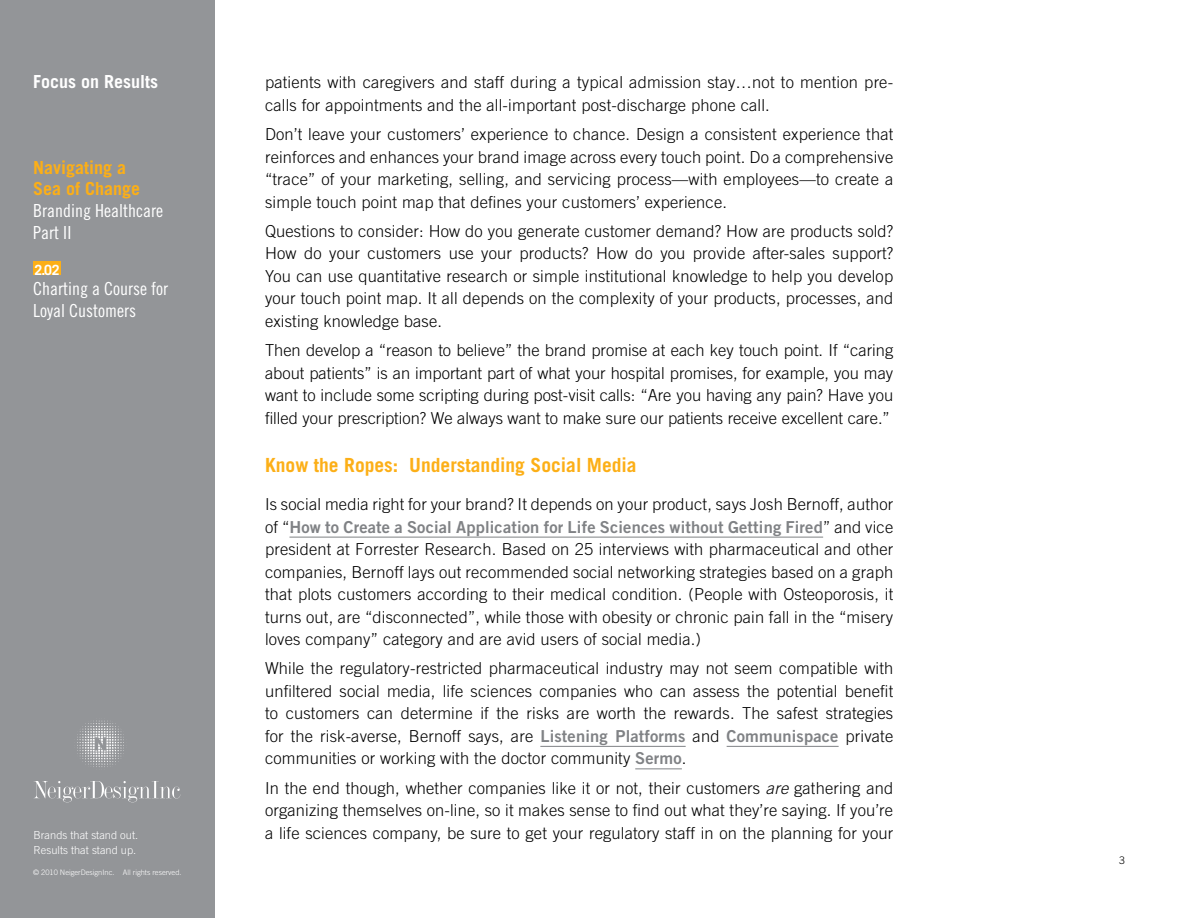
<style>
.page{position:relative;width:1188px;height:918px;background:#fff}
.page>*{position:absolute;margin:0;border:0;box-sizing:border-box;transform-origin:0 0}
.Subheads_Yellow{font:700 19.5px "Trade Gothic";color:#fcaf17}
.t1{font:18px/21.6px "Trade Gothic Cond Eighteen";color:#fff}
.t2{font:18px/21.6px "Trade Gothic LT Std Cn 18";color:#fff}
.t3{font:700 18px "Trade Gothic LT Std";color:#fff}
.Body-TradeGothic{font:300 16.5px/22.5px "Trade Gothic";letter-spacing:.01em;color:#000;text-align:justify}
.t4{font:700 14.1px "Trade Gothic LT Std";color:#fff}
.t5{font:300 11.1px/15px "Trade Gothic LT Std";color:#fff}
.t6{font:300 10.5px "Trade Gothic LT Std";color:#000}
.t7{font:300 7.5px "Trade Gothic LT Std";color:#fff}
.s1{font-family:"Trade Gothic";font-weight:700;color:#fcaf17}
.s2{font-family:"Trade Gothic Bold Two";font-weight:400;color:#808285}
.s3{font-style:italic}
</style>
<div class="page">
<hr style="left:290px;top:537px;width:533px;height:1px;background:#808285">
<hr style="left:540px;top:746px;width:146px;height:1px;background:#808285">
<hr style="left:727px;top:746px;width:112px;height:1px;background:#808285">
<hr style="left:635px;top:768px;width:47px;height:1px;background:#808285">
<div style="left:0;top:0;width:215px;height:918px;background:#939598"></div>
<img style="left:77px;top:720px;width:47px;height:47px">
<svg style="left:34px;top:781px;width:146px;height:21px"></svg>
<div style="left:33px;top:261px;width:28px;height:14px;background:#fcaf17"></div>
<p class="t3" style="left:33px;top:71px;width:126px">Focus on Results</p>
<p class="t1" style="left:33px;top:156px;width:131px"><span class="s1">Navigating a<br>Sea of Change<br></span>Branding Healthcare<br>Part II</p>
<p class="t4" style="left:35px;top:261px;width:27px">2.02</p>
<p class="t2" style="left:33px;top:278px;width:136px">Charting a Course for<br>Loyal Customers</p>
<p class="t5" style="left:34px;top:827px;width:106px">Brands that stand out.<br>Results that stand up.</p>
<p class="t7" style="left:33px;top:867px;width:150px">© 2010 NeigerDesignInc. All rights reserved.</p>
<p class="Body-TradeGothic" style="left:265px;top:71px;width:630px">patients with caregivers and staff during a typical admission stay…not to mention pre&shy;calls for appointments and the all-important post-discharge phone call.</p>
<p class="Body-TradeGothic" style="left:265px;top:123px;width:630px">Don’t leave your customers’ experience to chance. Design a consistent experience that reinforces and enhances your brand image across every touch point. Do a comprehensive “trace” of your marketing, selling, and servicing process—with employees—to create a simple touch point map that defines your customers’ experience.</p>
<p class="Body-TradeGothic" style="left:265px;top:220px;width:630px">Questions to consider: How do you generate customer demand? How are products sold?<br>How do your customers use your products? How do you provide after-sales support?<br>You can use quantitative research or simple institutional knowledge to help you develop your touch point map. It all depends on the complexity of your products, processes, and existing knowledge base.</p>
<p class="Body-TradeGothic" style="left:265px;top:339px;width:630px">Then develop a “reason to believe” the brand promise at each key touch point. If “caring about patients” is an important part of what your hospital promises, for example, you may want to include some scripting during post-visit calls: “Are you having any pain? Have you filled your prescription? We always want to make sure our patients receive excellent care.”</p>
<p class="Subheads_Yellow" style="left:265px;top:454px;width:373px">Know the Ropes: Understanding Social Media</p>
<p class="Body-TradeGothic" style="left:265px;top:493px;width:630px">Is social media right for your brand? It depends on your product, says Josh Bernoff, author of “<span class="s2">How to Create a Social Application for Life Sciences without Getting Fired</span>” and vice president at Forrester Research. Based on 25 interviews with pharmaceutical and other companies, Bernoff lays out recommended social networking strategies based on a graph that plots customers according to their medical condition. (People with Osteoporosis, it turns out, are “disconnected”, while those with obesity or chronic pain fall in the “misery loves company” category and are avid users of social media.)</p>
<p class="Body-TradeGothic" style="left:265px;top:657px;width:630px">While the regulatory-restricted pharmaceutical industry may not seem compatible with unfiltered social media, life sciences companies who can assess the potential benefit to customers can determine if the risks are worth the rewards. The safest strategies for the risk-averse, Bernoff says, are <span class="s2">Listening Platforms</span> and <span class="s2">Communispace</span> private communities or working with the doctor community <span class="s2">Sermo</span>.</p>
<p class="Body-TradeGothic" style="left:265px;top:776px;width:630px">In the end though, whether companies like it or not, their customers <span class="s3">are</span> gathering and organizing themselves on-line, so it makes sense to find out what they’re saying. If you’re a life sciences company, be sure to get your regulatory staff in on the planning for your</p>
<p class="t6" style="left:1119px;top:854px;width:7px">3</p>
</div>
